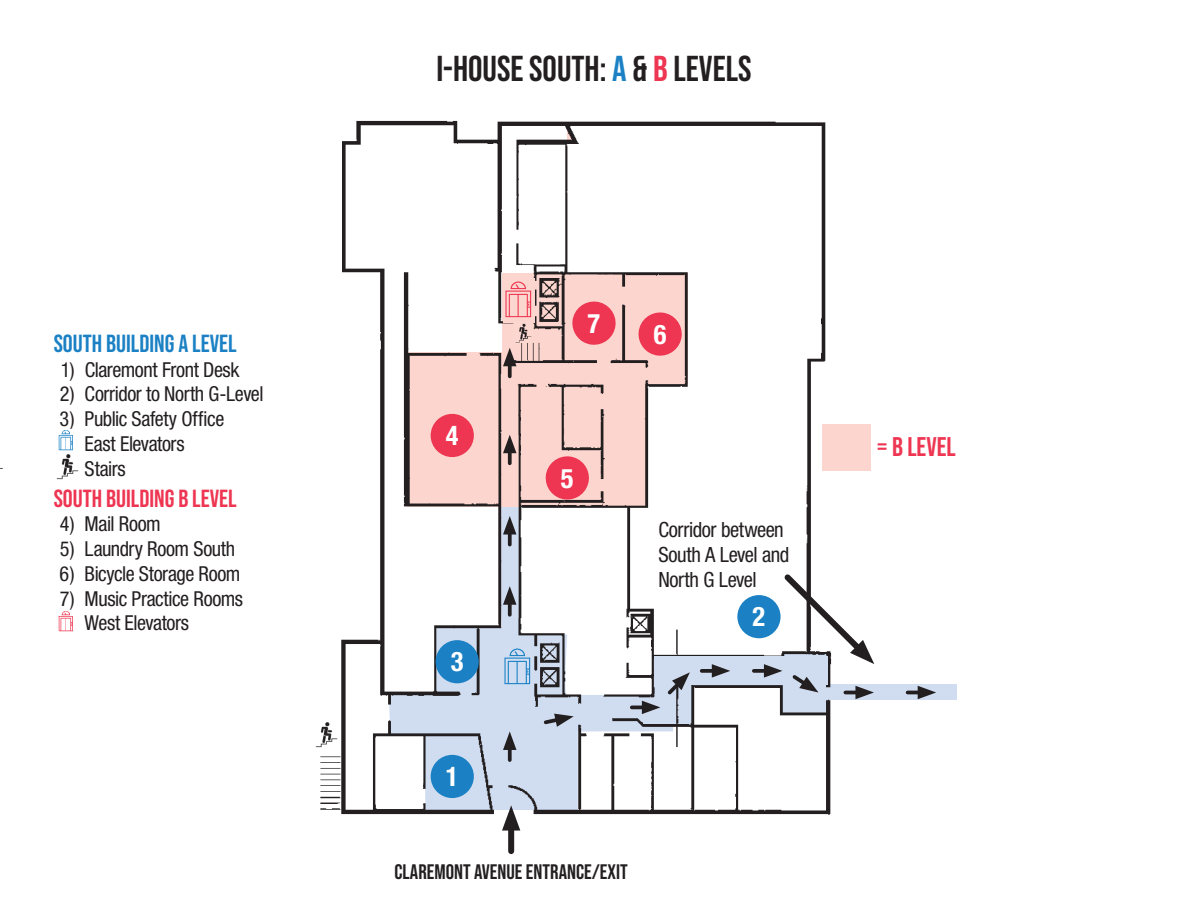
<style>
.page{position:relative;width:1188px;height:918px;background:#fff}
.page>*{position:absolute;margin:0;border:0;box-sizing:border-box;transform-origin:0 0}
.t1{font:36px "Bebas Neue";color:#231f20}
.t2{font:27px "Bebas Neue";color:#ee3552}
.t3{font:700 condensed 27px "Helvetica Neue";color:#fff}
.t4{font:24.75px "Bebas Neue";color:#1b81c4}
.t5{font:24.75px "Bebas Neue";color:#ee3552}
.t6{font:condensed 21px/25.2px "Helvetica Neue";letter-spacing:-.02em;color:#231f20}
.t7{font:21px "Bebas Neue";color:#231f20}
.t8{font:condensed 20.7px/24.8px "Helvetica Neue";letter-spacing:-.02em;color:#231f20}
.s1{color:#1b81c4}
.s2{color:#ee3552}
</style>
<div class="page">
<div style="left:816px;top:685px;width:141px;height:15px;background:#d0ddf0"></div>
<img style="left:320px;top:120px;width:605px;height:735px">
<div style="left:822px;top:424px;width:49px;height:46px;background:#fcd6ce"></div>
<div style="left:508px;top:820px;width:6px;height:31px;background:#231f20"></div>
<svg style="left:502px;top:805px;width:18px;height:26px"></svg>
<div style="left:654px;top:657px;width:174px;height:28px;background:#d0ddf0"></div>
<svg style="left:508px;top:605px;width:4px;height:10px"></svg>
<svg style="left:503px;top:586px;width:14px;height:19px"></svg>
<svg style="left:508px;top:535px;width:4px;height:10px"></svg>
<svg style="left:503px;top:516px;width:14px;height:19px"></svg>
<svg style="left:508px;top:453px;width:4px;height:10px"></svg>
<svg style="left:503px;top:435px;width:14px;height:18px"></svg>
<svg style="left:508px;top:366px;width:4px;height:10px"></svg>
<svg style="left:503px;top:348px;width:14px;height:18px"></svg>
<svg style="left:508px;top:750px;width:4px;height:10px"></svg>
<svg style="left:503px;top:731px;width:14px;height:19px"></svg>
<svg style="left:541px;top:714px;width:33px;height:13px"></svg>
<hr style="left:632px;top:706px;width:17px;height:3px;background:#231f20">
<svg style="left:637px;top:672px;width:53px;height:55px"></svg>
<hr style="left:908px;top:691px;width:17px;height:3px;background:#231f20">
<svg style="left:918px;top:686px;width:18px;height:13px"></svg>
<svg style="left:702px;top:669px;width:10px;height:4px"></svg>
<svg style="left:712px;top:664px;width:18px;height:14px"></svg>
<svg style="left:754px;top:669px;width:10px;height:4px"></svg>
<svg style="left:764px;top:569px;width:110px;height:130px"></svg>
<svg style="left:637px;top:311px;width:46px;height:46px;background:#f26678"></svg>
<svg style="left:545px;top:455px;width:45px;height:46px;background:#ed6072"></svg>
<svg style="left:571px;top:300px;width:46px;height:46px;background:#f26678"></svg>
<div style="left:431px;top:414px;width:43px;height:43px;background:#ee3552;border-radius:50%"></div>
<div style="left:431px;top:755px;width:43px;height:43px;background:#1b81c4;border-radius:50%"></div>
<div style="left:436px;top:640px;width:43px;height:43px;background:#1b81c4;border-radius:50%"></div>
<div style="left:737px;top:595px;width:44px;height:43px;background:#1b81c4;border-radius:50%"></div>
<div style="left:503px;top:647px;width:29px;height:39px;background:#d0ddf0"></div>
<img style="left:504px;top:648px;width:27px;height:37px">
<div style="left:503px;top:278px;width:32px;height:44px;background:#fcd6ce"></div>
<img style="left:505px;top:281px;width:27px;height:37px">
<img style="left:58px;top:430px;width:15px;height:21px">
<img style="left:56px;top:454px;width:23px;height:26px">
<img style="left:58px;top:611px;width:15px;height:21px">
<img style="left:315px;top:720px;width:25px;height:28px">
<img style="left:515px;top:324px;width:17px;height:19px">
<p class="t4" style="left:54px;top:329px;width:184px">SOUTH BUILDING A LEVEL</p>
<p class="t8" style="left:61px;top:357px;width:180px">1) Claremont Front Desk</p>
<p class="t8" style="left:60px;top:382px;width:205px">2) Corridor to North G-Level</p>
<p class="t8" style="left:85px;top:406px;width:141px;text-indent:-25px">3) Public Safety Office<br>East Elevators<br>Stairs</p>
<p class="t5" style="left:54px;top:484px;width:185px">SOUTH BUILDING B LEVEL</p>
<p class="t8" style="left:60px;top:511px;width:102px">4) Mail Room</p>
<p class="t8" style="left:60px;top:536px;width:177px">5) Laundry Room South</p>
<p class="t8" style="left:60px;top:561px;width:182px">6) Bicycle Storage Room</p>
<p class="t8" style="left:85px;top:586px;width:160px;text-indent:-25px">7) Music Practice Rooms<br>West Elevators</p>
<h1 class="t1" style="left:436px;top:48px;width:317px">I-HOUSE SOUTH: <span class="s1">A</span> &amp; <span class="s2">B</span> LEVELS</h1>
<h2 class="t3" style="left:446px;top:419px;width:14px">4</h2>
<h2 class="t3" style="left:451px;top:645px;width:14px">3</h2>
<h2 class="t3" style="left:588px;top:307px;width:14px">7</h2>
<h2 class="t3" style="left:561px;top:462px;width:14px">5</h2>
<h2 class="t3" style="left:654px;top:318px;width:14px">6</h2>
<p class="t6" style="left:658px;top:517px;width:132px">Corridor between<br>South A Level and<br>North G Level</p>
<h2 class="t3" style="left:753px;top:600px;width:14px">2</h2>
<h2 class="t3" style="left:446px;top:760px;width:14px">1</h2>
<p class="t7" style="left:395px;top:860px;width:235px">CLAREMONT AVENUE ENTRANCE/EXIT</p>
<h2 class="t2" style="left:877px;top:432px;width:80px">= B LEVEL</h2>
</div>
